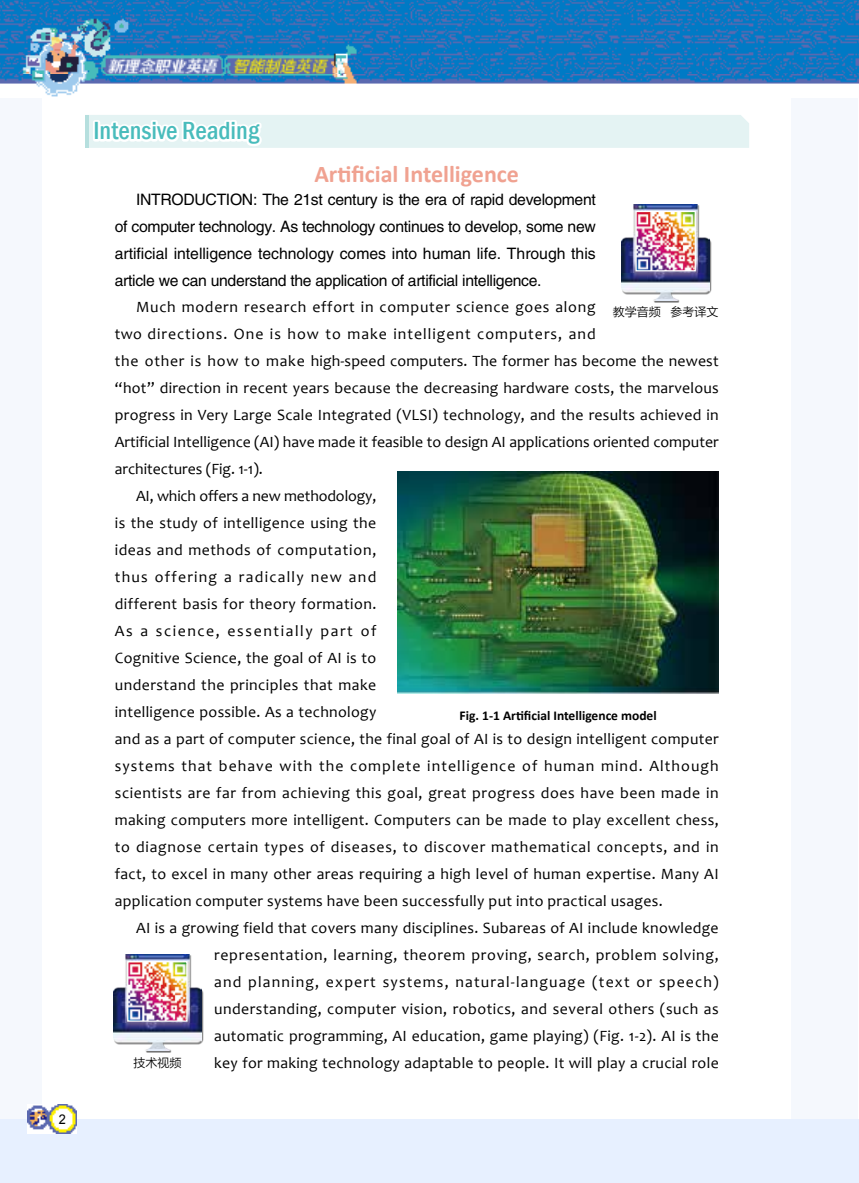
<style>
.page{position:relative;width:859px;height:1183px;background:#fff}
.page>*{position:absolute;margin:0;border:0;box-sizing:border-box;transform-origin:0 0}
.t1{font:500 condensed 25.5px "Franklin Gothic";color:#49bcbc}
.t2{font:700 24px "Calibri";color:#f0a291}
.t3{font:15.75px "Candara";letter-spacing:.025em;color:#000}
.t4{font:15.75px/27px "E FZ";letter-spacing:-.02em;color:#000;text-align:justify}
.t5{font:15.75px "Candara";letter-spacing:.065em;color:#000}
.t6{font:15.75px "Candara";letter-spacing:.045em;color:#000}
.t7{font:15.75px "Candara";color:#000}
.t8{font:15.75px "Candara";letter-spacing:.05em;color:#000}
.t9{font:15.75px "Candara";letter-spacing:.075em;color:#000}
.t10{font:15.75px "Candara";letter-spacing:-.01em;color:#000}
.t11{font:15.75px "Candara";letter-spacing:.08em;color:#000}
.t12{font:15.75px "Candara";letter-spacing:.1em;color:#000}
.t13{font:700 13.5px "Calibri";color:#000}
.t14{font:13.35px "Arial";color:#000;scale:.95 1}
.t15{font:12px "FZLTXIHJW GB1 0";color:#000}
</style>
<div class="page">
<div style="left:0;top:0;width:858px;height:1182px;background:#f5f8fd"></div>
<div style="left:43px;top:30px;width:748px;height:1152px;background:#fff"></div>
<div style="left:0;top:1118px;width:859px;height:64px;background:#e7f0ff"></div>
<img style="left:0;top:0;width:859px;height:97px">
<img style="left:27px;top:1104px;width:50px;height:29px">
<svg style="left:810px;top:30px;width:49px;height:29px"></svg>
<svg style="left:85px;top:115px;width:664px;height:33px;background:#e7f4f4"></svg>
<div style="left:622px;top:205px;width:90px;height:97px;background:#000;opacity:.55"></div>
<img style="left:622px;top:204px;width:88px;height:96px">
<img style="left:635px;top:210px;width:61px;height:62px">
<div style="left:114px;top:955px;width:89px;height:97px;background:#000;opacity:.55"></div>
<img style="left:113px;top:954px;width:88px;height:96px">
<img style="left:127px;top:960px;width:61px;height:61px">
<img style="left:398px;top:471px;width:321px;height:222px">
<p class="t14" style="left:59px;top:1110px;width:9px">2</p>
<h1 class="t1" style="left:94px;top:114px;width:167px">Intensive Reading</h1>
<h2 class="t2" style="left:314px;top:158px;width:206px">Artificial Intelligence</h2>
<p class="t4" style="left:115px;top:184px;width:483px;text-indent:21px">INTRODUCTION: The 21st century is the era of rapid development of computer technology. As technology continues to develop, some new artificial intelligence technology comes into human life. Through this article we can understand the application of artificial intelligence.</p>
<p class="t6" style="left:136px;top:297px;width:461px">Much modern research effort in computer science goes along</p>
<p class="t5" style="left:115px;top:324px;width:482px">two directions. One is how to make intelligent computers, and</p>
<p class="t3" style="left:115px;top:351px;width:605px">the other is how to make high-speed computers. The former has become the newest</p>
<p class="t3" style="left:115px;top:378px;width:605px">“hot” direction in recent years because the decreasing hardware costs, the marvelous</p>
<p class="t3" style="left:115px;top:405px;width:605px">progress in Very Large Scale Integrated (VLSI) technology, and the results achieved in</p>
<p class="t7" style="left:115px;top:432px;width:605px">Artificial Intelligence (AI) have made it feasible to design AI applications oriented computer</p>
<p class="t7" style="left:115px;top:459px;width:150px">architectures (Fig. 1-1).</p>
<p class="t10" style="left:136px;top:486px;width:242px">AI, which offers a new methodology,</p>
<p class="t3" style="left:115px;top:513px;width:263px">is the study of intelligence using the</p>
<p class="t3" style="left:115px;top:540px;width:263px">ideas and methods of computation,</p>
<p class="t11" style="left:115px;top:567px;width:263px">thus offering a radically new and</p>
<p class="t3" style="left:115px;top:594px;width:263px">different basis for theory formation.</p>
<p class="t12" style="left:115px;top:621px;width:263px">As a science, essentially part of</p>
<p class="t3" style="left:115px;top:648px;width:263px">Cognitive Science, the goal of AI is to</p>
<p class="t3" style="left:115px;top:675px;width:263px">understand the principles that make</p>
<p class="t3" style="left:115px;top:702px;width:263px">intelligence possible. As a technology</p>
<p class="t3" style="left:115px;top:729px;width:605px">and as a part of computer science, the final goal of AI is to design intelligent computer</p>
<p class="t5" style="left:115px;top:756px;width:605px">systems that behave with the complete intelligence of human mind. Although</p>
<p class="t3" style="left:115px;top:783px;width:605px">scientists are far from achieving this goal, great progress does have been made in</p>
<p class="t3" style="left:115px;top:810px;width:605px">making computers more intelligent. Computers can be made to play excellent chess,</p>
<p class="t8" style="left:115px;top:837px;width:605px">to diagnose certain types of diseases, to discover mathematical concepts, and in</p>
<p class="t3" style="left:115px;top:864px;width:605px">fact, to excel in many other areas requiring a high level of human expertise. Many AI</p>
<p class="t3" style="left:115px;top:891px;width:549px">application computer systems have been successfully put into practical usages.</p>
<p class="t3" style="left:136px;top:918px;width:584px">AI is a growing field that covers many disciplines. Subareas of AI include knowledge</p>
<p class="t6" style="left:214px;top:945px;width:506px">representation, learning, theorem proving, search, problem solving,</p>
<p class="t9" style="left:214px;top:972px;width:506px">and planning, expert systems, natural-language (text or speech)</p>
<p class="t3" style="left:214px;top:999px;width:506px">understanding, computer vision, robotics, and several others (such as</p>
<p class="t3" style="left:214px;top:1026px;width:506px">automatic programming, AI education, game playing) (Fig. 1-2). AI is the</p>
<p class="t3" style="left:214px;top:1052px;width:506px">key for making technology adaptable to people. It will play a crucial role</p>
<p class="t15" style="left:613px;top:305px;width:107px">教学音频 参考译文</p>
<p class="t13" style="left:460px;top:706px;width:199px">Fig. 1-1 Artificial Intelligence model</p>
<p class="t15" style="left:133px;top:1055px;width:49px">技术视频</p>
</div>
